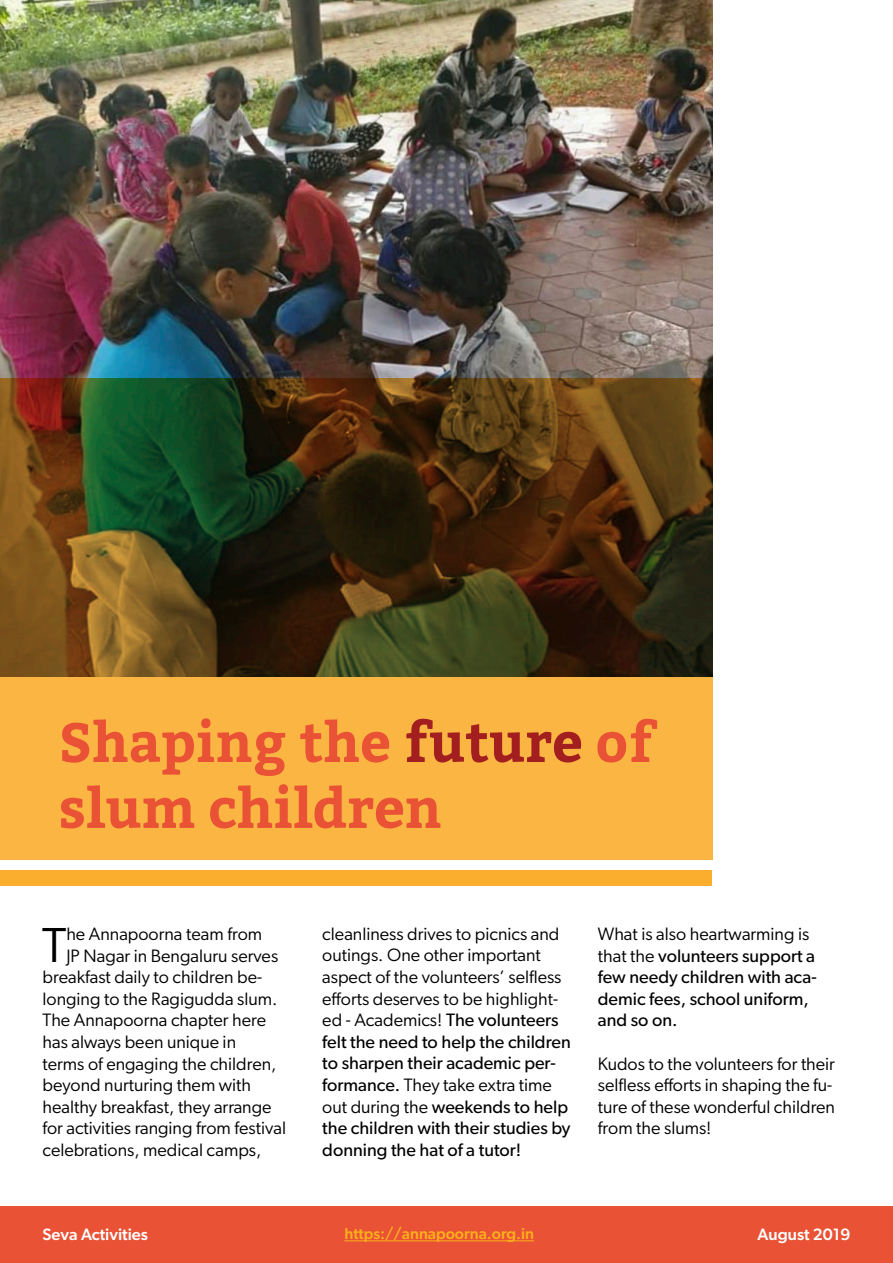
<style>
.page{position:relative;width:893px;height:1263px;background:#fff}
.page>*{position:absolute;margin:0;border:0;box-sizing:border-box;transform-origin:0 0}
.t1{font:700 54.9px/66px "Bitter";color:#ea5236}
.t2{font:49.35px "Gibson";color:#000}
.t3{font:18px/21.6px "Gibson";color:#000}
.t4{font:18px/21.6px "Gibson";color:#000}
.t5{font:500 16.5px "Gibson";color:#fff}
.t6{font:500 15.75px "Gibson";color:#fab01a}
.s1{color:#a31f1f}
.s2{font-style:inherit}
</style>
<div class="page">
<div style="left:0;top:1206px;width:893px;height:57px;background:#ea5236"></div>
<hr style="left:344px;top:1240px;width:190px;height:1px;background:#fab01a">
<img style="left:0;top:0;width:712px;height:378px">
<svg style="left:0;top:378px;width:712px;height:481px"></svg>
<div style="left:0;top:870px;width:712px;height:15px;background:#fbad2e"></div>
<h1 class="t1" style="left:59px;top:710px;width:596px">Shaping the <span class="s1">future</span> of slum children</h1>
<h2 class="t2" style="left:42px;top:915px;width:26px">T</h2>
<p class="t3" style="left:66px;top:923px;width:197px">he Annapoorna team from</p>
<p class="t3" style="left:66px;top:944px;width:213px">JP Nagar in Bengaluru serves</p>
<p class="t3" style="left:43px;top:966px;width:221px">breakfast daily to children be-</p>
<p class="t3" style="left:43px;top:987px;width:236px">longing to the Ragigudda slum.</p>
<p class="t3" style="left:43px;top:1009px;width:225px">The Annapoorna chapter here</p>
<p class="t3" style="left:43px;top:1031px;width:195px">has always been unique in</p>
<p class="t3" style="left:43px;top:1052px;width:235px">terms of engaging the children,</p>
<p class="t3" style="left:43px;top:1074px;width:210px">beyond nurturing them with</p>
<p class="t3" style="left:43px;top:1095px;width:231px">healthy breakfast, they arrange</p>
<p class="t3" style="left:43px;top:1117px;width:245px">for activities ranging from festival</p>
<p class="t3" style="left:43px;top:1139px;width:220px">celebrations, medical camps,</p>
<p class="t3" style="left:322px;top:922px;width:250px">cleanliness drives to picnics and outings. One other important aspect of the volunteers’ selfless efforts deserves to be highlight&shy;ed - Academics! <span class="s2">The volunteers felt the need to help the children to sharpen their academic per&shy;formance.</span> They take extra time out during the <span class="s2">weekends to help the children with their studies by donning the hat of a tutor!</span></p>
<p class="t4" style="left:598px;top:923px;width:220px"><span class="s2">What is also heartwarming is that the</span> volunteers support a few needy children with aca&shy;demic fees, school uniform, and so on.</p>
<p class="t3" style="left:598px;top:1052px;width:239px">Kudos to the volunteers for their selfless efforts in shaping the fu&shy;ture of these wonderful children from the slums!</p>
<p class="t5" style="left:43px;top:1224px;width:107px">Seva Activities</p>
<p class="t6" style="left:344px;top:1224px;width:191px">https://annapoorna.org.in</p>
<p class="t5" style="left:757px;top:1224px;width:94px">August 2019</p>
</div>
